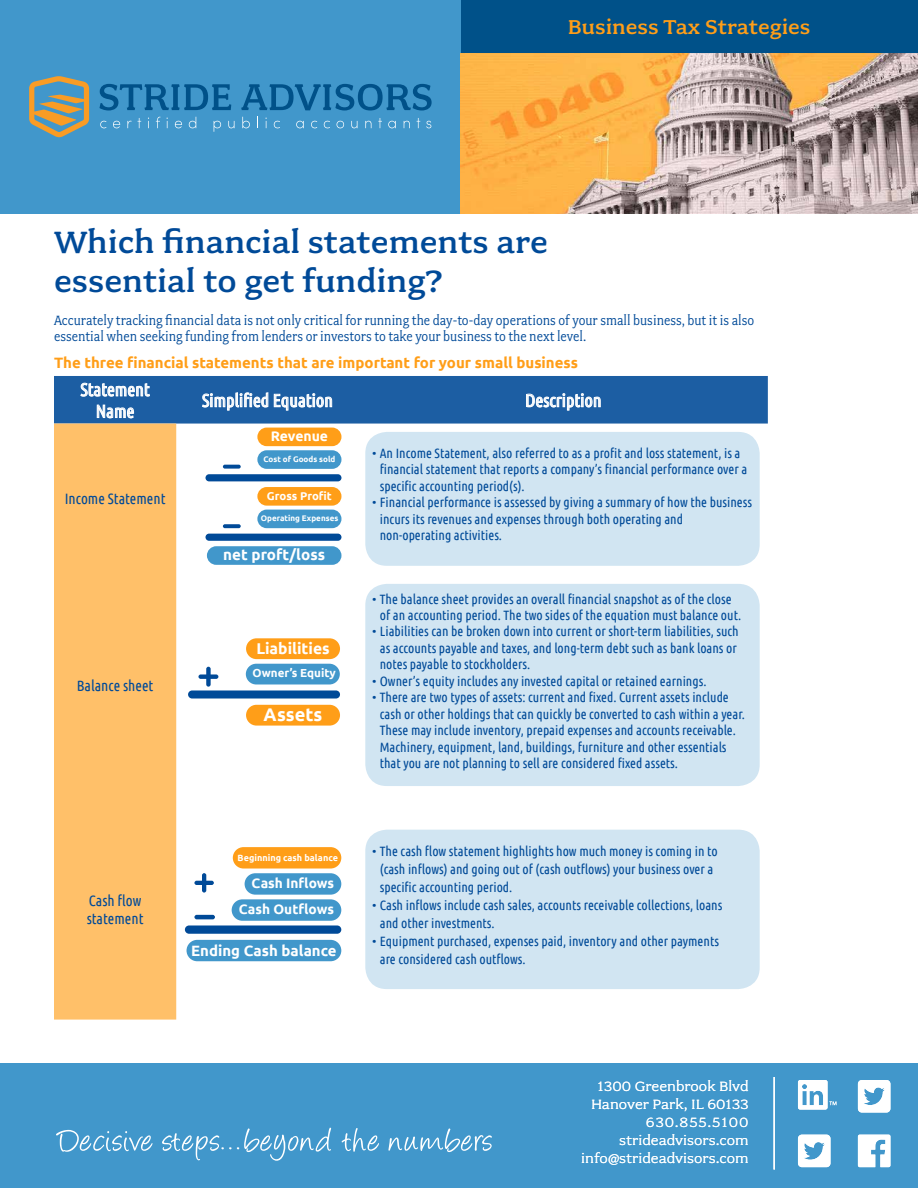
<style>
.page{position:relative;width:918px;height:1188px;background:#fff}
.page>*{position:absolute;margin:0;border:0;box-sizing:border-box;transform-origin:0 0}
.t1{font:500 34.5px/39px "Fairplex Wide OT";color:#004a98}
.t2{font:500 22.5px "Fairplex Wide OT";color:#ff9e18}
.t3{font:700 18.3px "Ubuntu";color:#fff}
.t4{font:18px/21.6px "Ubuntu Condensed";color:#fff;text-align:center}
.t5{font:700 15.6px "Ubuntu";color:#fff}
.t6{font:700 15.15px "Ubuntu";color:#fff}
.t7{font:15px/15.8px "Fairplex Narrow OT";color:#004a98}
.t8{font:15px/18px "Fairplex Wide OT";color:#fff;text-align:right}
.t9{font:700 15px "Ubuntu";color:#ff9e18}
.t10{font:15px/18px "Ubuntu Condensed";color:#004a98}
.t11{font:700 15px "Ubuntu";color:#fff}
.t12{font:700 13.95px "Ubuntu";color:#fff}
.t13{font:700 13.65px/26.1px "Ubuntu";color:#fff;text-align:right}
.t14{font:13.5px/16.5px "Ubuntu Condensed";color:#004a98}
.t15{font:700 11.55px "Ubuntu";color:#fff}
.t16{font:700 11.25px "Ubuntu";color:#fff}
.t17{font:700 9px "Ubuntu";color:#fff}
.t18{font:700 8.1px "Ubuntu";color:#fff}
</style>
<div class="page">
<div style="left:460px;top:0;width:458px;height:54px;background:#005189"></div>
<div style="left:0;top:0;width:461px;height:213px;background:#4197cb"></div>
<div style="left:0;top:1064px;width:918px;height:124px;background:#4197cb"></div>
<svg style="left:29px;top:76px;width:60px;height:61px"></svg>
<svg style="left:99px;top:84px;width:132px;height:27px"></svg>
<svg style="left:241px;top:84px;width:191px;height:27px"></svg>
<svg style="left:100px;top:121px;width:7px;height:7px"></svg>
<svg style="left:113px;top:121px;width:7px;height:7px"></svg>
<svg style="left:127px;top:121px;width:5px;height:7px"></svg>
<svg style="left:138px;top:118px;width:3px;height:10px"></svg>
<svg style="left:156px;top:117px;width:4px;height:11px"></svg>
<svg style="left:175px;top:121px;width:7px;height:7px"></svg>
<svg style="left:189px;top:117px;width:7px;height:11px"></svg>
<svg style="left:214px;top:121px;width:7px;height:11px"></svg>
<svg style="left:228px;top:121px;width:7px;height:7px"></svg>
<svg style="left:242px;top:117px;width:8px;height:11px"></svg>
<svg style="left:265px;top:118px;width:2px;height:10px"></svg>
<svg style="left:274px;top:121px;width:6px;height:7px"></svg>
<svg style="left:296px;top:121px;width:8px;height:7px"></svg>
<svg style="left:311px;top:121px;width:6px;height:7px"></svg>
<svg style="left:324px;top:121px;width:6px;height:7px"></svg>
<svg style="left:337px;top:121px;width:7px;height:7px"></svg>
<svg style="left:351px;top:121px;width:7px;height:7px"></svg>
<svg style="left:365px;top:121px;width:7px;height:7px"></svg>
<svg style="left:378px;top:118px;width:4px;height:10px"></svg>
<svg style="left:388px;top:121px;width:8px;height:7px"></svg>
<svg style="left:404px;top:121px;width:6px;height:7px"></svg>
<svg style="left:417px;top:118px;width:3px;height:10px"></svg>
<svg style="left:426px;top:121px;width:5px;height:7px"></svg>
<svg style="left:56px;top:1130px;width:97px;height:22px"></svg>
<svg style="left:162px;top:1128px;width:169px;height:33px"></svg>
<svg style="left:342px;top:1128px;width:37px;height:24px"></svg>
<svg style="left:388px;top:1128px;width:104px;height:24px"></svg>
<svg style="left:858px;top:1080px;width:32px;height:33px"></svg>
<svg style="left:798px;top:1080px;width:38px;height:30px"></svg>
<svg style="left:858px;top:1135px;width:32px;height:32px"></svg>
<svg style="left:798px;top:1135px;width:32px;height:32px"></svg>
<hr style="left:773px;top:1077px;width:2px;height:93px;background:#fff">
<div style="left:365px;top:432px;width:395px;height:134px;background:#d1e5f2;border-radius:22px"></div>
<div style="left:365px;top:584px;width:395px;height:202px;background:#d1e5f2;border-radius:22px"></div>
<div style="left:365px;top:830px;width:395px;height:159px;background:#d1e5f2;border-radius:22px"></div>
<div style="left:54px;top:424px;width:122px;height:596px;background:#ffc069"></div>
<svg style="left:54px;top:376px;width:714px;height:48px;background:#2a68a8"></svg>
<div style="left:206px;top:474px;width:135px;height:7px;background:#004a98;border-radius:4px"></div>
<svg style="left:223px;top:465px;width:18px;height:4px"></svg>
<div style="left:206px;top:534px;width:135px;height:7px;background:#004a98;border-radius:4px"></div>
<svg style="left:223px;top:524px;width:18px;height:4px"></svg>
<div style="left:257px;top:428px;width:84px;height:18px;background:#ff9e18;border-radius:9px"></div>
<div style="left:257px;top:450px;width:84px;height:19px;background:#4197cb;border-radius:9px"></div>
<div style="left:207px;top:546px;width:134px;height:19px;background:#4197cb;border-radius:9px"></div>
<div style="left:257px;top:510px;width:84px;height:18px;background:#4197cb;border-radius:9px"></div>
<div style="left:257px;top:487px;width:84px;height:19px;background:#ff9e18;border-radius:9px"></div>
<div style="left:188px;top:690px;width:152px;height:9px;background:#004a98;border-radius:4px"></div>
<div style="left:198px;top:674px;width:20px;height:5px;background:#004a98;border-radius:2px"></div>
<div style="left:206px;top:667px;width:5px;height:20px;background:#004a98;border-radius:2px"></div>
<div style="left:246px;top:638px;width:94px;height:21px;background:#ff9e18;border-radius:10px"></div>
<div style="left:246px;top:664px;width:94px;height:20px;background:#4197cb;border-radius:10px"></div>
<div style="left:246px;top:705px;width:94px;height:21px;background:#ff9e18;border-radius:10px"></div>
<div style="left:185px;top:925px;width:156px;height:9px;background:#004a98;border-radius:4px"></div>
<div style="left:233px;top:847px;width:108px;height:22px;background:#ff9e18;border-radius:11px"></div>
<div style="left:245px;top:873px;width:96px;height:22px;background:#4197cb;border-radius:11px"></div>
<div style="left:232px;top:899px;width:109px;height:22px;background:#4197cb;border-radius:11px"></div>
<div style="left:187px;top:940px;width:154px;height:21px;background:#4197cb;border-radius:11px"></div>
<hr style="left:194px;top:915px;width:21px;height:4px;background:#004a98;border-radius:2px">
<hr style="left:194px;top:881px;width:20px;height:4px;background:#004a98;border-radius:2px">
<hr style="left:202px;top:873px;width:4px;height:20px;background:#004a98;border-radius:2px">
<img style="left:461px;top:54px;width:457px;height:159px">
<h2 class="t2" style="left:568px;top:15px;width:244px">Business Tax Strategies</h2>
<h1 class="t1" style="left:54px;top:223px;width:496px">Which financial statements are essential to get funding?</h1>
<p class="t7" style="left:54px;top:312px;width:702px">Accurately tracking financial data is not only critical for running the day-to-day operations of your small business, but it is also essential when seeking funding from lenders or investors to take your business to the next level.</p>
<p class="t9" style="left:54px;top:353px;width:526px">The three financial statements that are important for your small business</p>
<h3 class="t4" style="left:81px;top:378px;width:71px">Statement<br>Name</h3>
<h3 class="t4" style="left:202px;top:389px;width:132px">Simplified Equation</h3>
<h3 class="t4" style="left:525px;top:389px;width:78px">Description</h3>
<p class="t10" style="left:65px;top:489px;width:102px">Income Statement</p>
<p class="t10" style="left:77px;top:676px;width:78px">Balance sheet</p>
<p class="t12" style="left:271px;top:428px;width:59px">Revenue</p>
<p class="t18" style="left:263px;top:454px;width:74px">Cost of Goods sold</p>
<p class="t16" style="left:267px;top:489px;width:67px">Gross Profit</p>
<p class="t18" style="left:261px;top:514px;width:79px">Operating Expenses</p>
<p class="t6" style="left:223px;top:546px;width:103px">net proft/loss</p>
<p class="t5" style="left:256px;top:639px;width:75px">Liabilities</p>
<p class="t15" style="left:253px;top:666px;width:85px">Owner’s Equity</p>
<h3 class="t3" style="left:264px;top:703px;width:60px">Assets</h3>
<p class="t10" style="left:87px;top:891px;width:58px">Cash flow statement</p>
<p class="t17" style="left:238px;top:852px;width:102px">Beginning cash balance</p>
<p class="t13" style="left:239px;top:870px;width:97px">Cash Inflows<br>Cash Outflows</p>
<p class="t11" style="left:191px;top:942px;width:147px">Ending Cash balance</p>
<p class="t14" style="left:380px;top:444px;width:369px;text-indent:-8px">• An Income Statement, also referred to as a profit and loss statement, is a financial statement that reports a company’s financial performance over a specific accounting period(s).</p>
<p class="t14" style="left:380px;top:494px;width:374px;text-indent:-8px">• Financial performance is assessed by giving a summary of how the business incurs its revenues and expenses through both operating and non-operating activities.</p>
<p class="t14" style="left:380px;top:590px;width:363px;text-indent:-8px">• The balance sheet provides an overall financial snapshot as of the close of an accounting period. The two sides of the equation must balance out.</p>
<p class="t14" style="left:380px;top:623px;width:360px;text-indent:-8px">• Liabilities can be broken down into current or short-term liabilities, such as accounts payable and taxes, and long-term debt such as bank loans or notes payable to stockholders.</p>
<p class="t14" style="left:372px;top:672px;width:336px">• Owner’s equity includes any invested capital or retained earnings.</p>
<p class="t14" style="left:380px;top:689px;width:367px;text-indent:-8px">• There are two types of assets: current and fixed. Current assets include cash or other holdings that can quickly be converted to cash within a year.<br>These may include inventory, prepaid expenses and accounts receivable.<br>Machinery, equipment, land, buildings, furniture and other essentials that you are not planning to sell are considered fixed assets.</p>
<p class="t14" style="left:380px;top:842px;width:339px;line-height:18px;text-indent:-8px">• The cash flow statement highlights how much money is coming in to (cash inflows) and going out of (cash outflows) your business over a specific accounting period.</p>
<p class="t14" style="left:380px;top:896px;width:344px;line-height:18px;text-indent:-8px">• Cash inflows include cash sales, accounts receivable collections, loans and other investments.</p>
<p class="t14" style="left:380px;top:932px;width:341px;line-height:18px;text-indent:-8px">• Equipment purchased, expenses paid, inventory and other payments are considered cash outflows.</p>
<p class="t8" style="left:581px;top:1077px;width:169px">1300 Greenbrook Blvd<br>Hanover Park, IL 60133<br>630.855.5100 strideadvisors.com info@strideadvisors.com</p>
</div>
